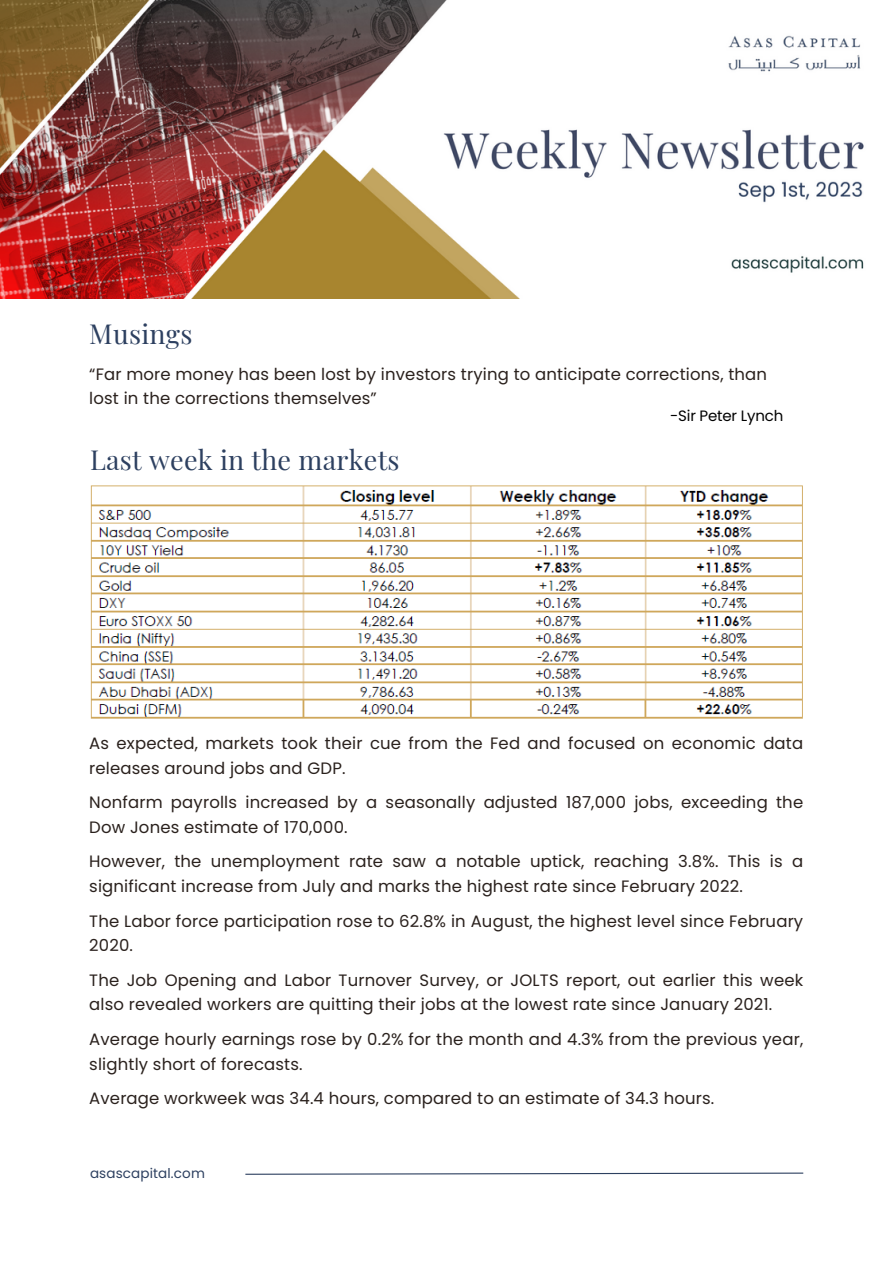
<style>
.page{position:relative;width:893px;height:1264px;background:#fff}
.page>*{position:absolute;margin:0;border:0;box-sizing:border-box;transform-origin:0 0}
.t1{font:27px "Playfair Display";letter-spacing:.01em;color:#2d4060}
.t2{font:16.5px/24.8px "Poppins";letter-spacing:.01em;color:#2a211d}
.t3{font:15px "Poppins";letter-spacing:-.01em;color:#000}
.t4{font:13.5px "Poppins";letter-spacing:.01em;color:#2d4060}
</style>
<div class="page">
<svg style="left:245px;top:1172px;width:559px;height:3px"></svg>
<img style="left:90px;top:485px;width:713px;height:234px">
<img style="left:0;top:0;width:864px;height:298px">
<p class="t1" style="left:89px;top:315px;width:105px">Musings</p>
<p class="t2" style="left:89px;top:361px;width:679px">“Far more money has been lost by investors trying to anticipate corrections, than lost in the corrections themselves”</p>
<p class="t3" style="left:670px;top:405px;width:115px">-Sir Peter Lynch</p>
<p class="t1" style="left:90px;top:441px;width:311px">Last week in the markets</p>
<p class="t2" style="left:89px;top:731px;width:715px">As expected, markets took their cue from the Fed and focused on economic data releases around jobs and GDP.</p>
<p class="t2" style="left:89px;top:790px;width:715px">Nonfarm payrolls increased by a seasonally adjusted 187,000 jobs, exceeding the<br>Dow Jones estimate of 170,000.</p>
<p class="t2" style="left:89px;top:849px;width:715px">However, the unemployment rate saw a notable uptick, reaching 3.8%. This is a significant increase from July and marks the highest rate since February 2022.</p>
<p class="t2" style="left:89px;top:908px;width:715px">The Labor force participation rose to 62.8% in August, the highest level since February<br>2020.</p>
<p class="t2" style="left:89px;top:967px;width:715px">The Job Opening and Labor Turnover Survey, or JOLTS report, out earlier this week also revealed workers are quitting their jobs at the lowest rate since January 2021.</p>
<p class="t2" style="left:89px;top:1026px;width:715px">Average hourly earnings rose by 0.2% for the month and 4.3% from the previous year, slightly short of forecasts.</p>
<p class="t2" style="left:89px;top:1085px;width:626px">Average workweek was 34.4 hours, compared to an estimate of 34.3 hours.</p>
<p class="t4" style="left:90px;top:1163px;width:116px">asascapital.com</p>
</div>
